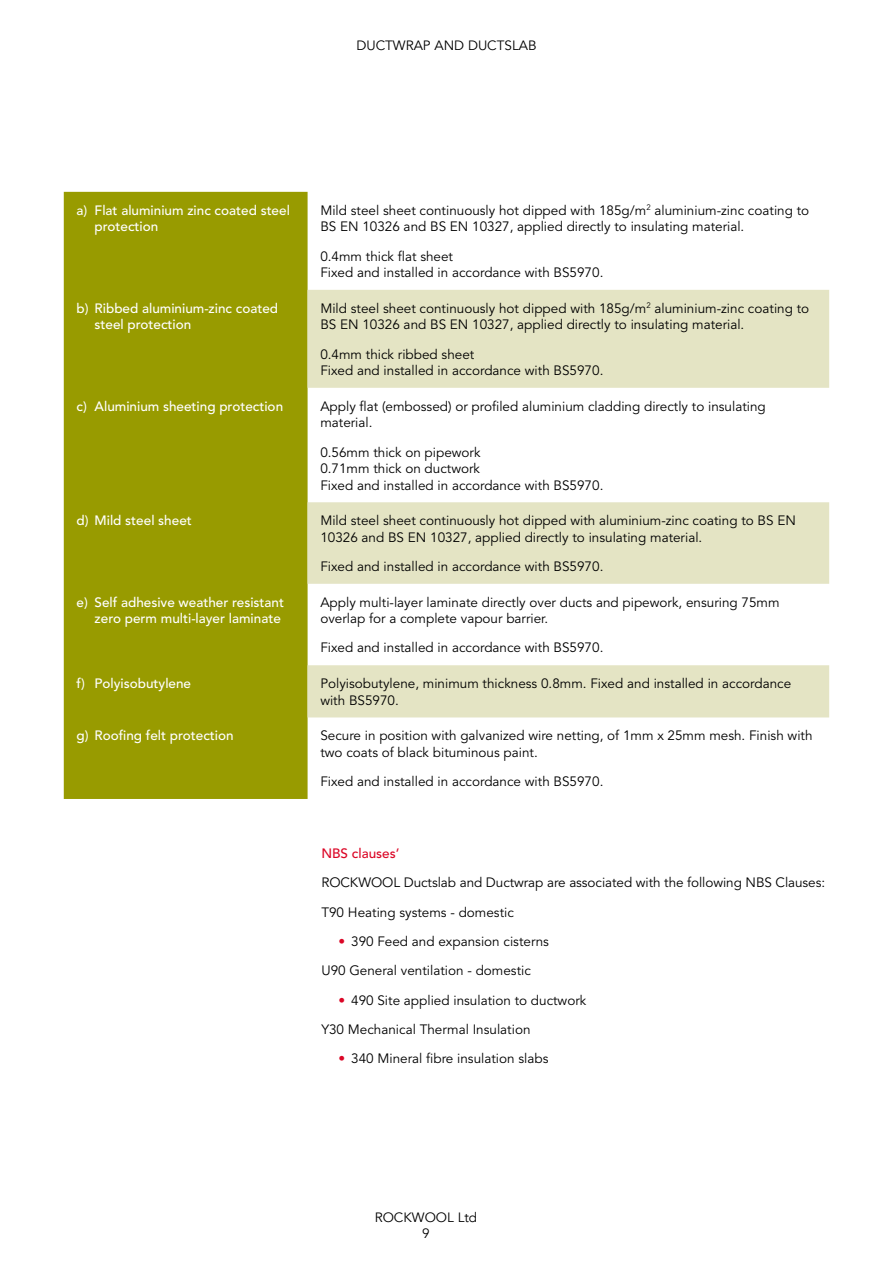
<style>
.page{position:relative;width:893px;height:1263px;background:#fff}
.page>*{position:absolute;margin:0;border:0;box-sizing:border-box;transform-origin:0 0}
.t1{font:13.5px/16.5px "Avenir LT Std";color:#000}
.t2{font:500 13.5px/16.5px "Avenir LT Std";color:#fff}
.t3{font:13.5px/16.2px "Avenir";color:#000;text-align:center}
.t4{font:500 13.5px "Avenir LT Std";color:#db0626}
.s1{font-weight:900;color:#db0626}
</style>
<div class="page">
<div style="left:64px;top:192px;width:244px;height:607px;background:#989b00"></div>
<svg style="left:308px;top:290px;width:521px;height:427px;fill:#e4e4c4"></svg>
<p class="t3" style="left:356px;top:37px;width:182px">DUCTWRAP AND DUCTSLAB</p>
<p class="t2" style="left:95px;top:202px;width:197px;text-indent:-18px">a) Flat aluminium zinc coated steel protection</p>
<p class="t1" style="left:320px;top:202px;width:490px">Mild steel sheet continuously hot dipped with 185g/m<sup>2</sup> aluminium-zinc coating to<br>BS EN 10326 and BS EN 10327, applied directly to insulating material.</p>
<p class="t1" style="left:320px;top:248px;width:285px">0.4mm thick flat sheet<br>Fixed and installed in accordance with BS5970.</p>
<p class="t2" style="left:95px;top:300px;width:185px;text-indent:-18px">b) Ribbed aluminium-zinc coated steel protection</p>
<p class="t1" style="left:320px;top:300px;width:490px">Mild steel sheet continuously hot dipped with 185g/m<sup>2</sup> aluminium-zinc coating to<br>BS EN 10326 and BS EN 10327, applied directly to insulating material.</p>
<p class="t1" style="left:320px;top:346px;width:285px">0.4mm thick ribbed sheet<br>Fixed and installed in accordance with BS5970.</p>
<p class="t2" style="left:77px;top:398px;width:208px">c) Aluminium sheeting protection</p>
<p class="t1" style="left:320px;top:398px;width:447px">Apply flat (embossed) or profiled aluminium cladding directly to insulating material.</p>
<p class="t1" style="left:320px;top:444px;width:285px">0.56mm thick on pipework<br>0.71mm thick on ductwork<br>Fixed and installed in accordance with BS5970.</p>
<p class="t2" style="left:77px;top:513px;width:117px">d) Mild steel sheet</p>
<p class="t1" style="left:320px;top:513px;width:477px">Mild steel sheet continuously hot dipped with aluminium-zinc coating to BS EN<br>10326 and BS EN 10327, applied directly to insulating material.</p>
<p class="t1" style="left:320px;top:558px;width:285px">Fixed and installed in accordance with BS5970.</p>
<p class="t2" style="left:77px;top:594px;width:209px;text-align:right">e) Self adhesive weather resistant zero perm multi-layer laminate</p>
<p class="t1" style="left:320px;top:594px;width:461px">Apply multi-layer laminate directly over ducts and pipework, ensuring 75mm overlap for a complete vapour barrier.</p>
<p class="t1" style="left:320px;top:640px;width:285px">Fixed and installed in accordance with BS5970.</p>
<p class="t2" style="left:77px;top:676px;width:116px">f) Polyisobutylene</p>
<p class="t1" style="left:320px;top:676px;width:472px">Polyisobutylene, minimum thickness 0.8mm. Fixed and installed in accordance with BS5970.</p>
<p class="t2" style="left:77px;top:728px;width:159px">g) Roofing felt protection</p>
<p class="t1" style="left:320px;top:728px;width:494px">Secure in position with galvanized wire netting, of 1mm x 25mm mesh. Finish with two coats of black bituminous paint.</p>
<p class="t1" style="left:320px;top:774px;width:285px">Fixed and installed in accordance with BS5970.</p>
<p class="t4" style="left:321px;top:846px;width:80px">NBS clauses’</p>
<p class="t1" style="left:321px;top:868px;width:505px;line-height:29.2px">ROCKWOOL Ductslab and Ductwrap are associated with the following NBS Clauses:<br>T90 Heating systems - domestic</p>
<p class="t1" style="left:321px;top:927px;width:229px;line-height:29.2px;text-indent:17px"><span class="s1">•</span> 390 Feed and expansion cisterns<br>U90 General ventilation - domestic</p>
<p class="t1" style="left:321px;top:985px;width:266px;line-height:29.2px;text-indent:17px"><span class="s1">•</span> 490 Site applied insulation to ductwork<br>Y30 Mechanical Thermal Insulation</p>
<p class="t1" style="left:338px;top:1050px;width:212px"><span class="s1">•</span> 340 Mineral fibre insulation slabs</p>
<p class="t3" style="left:375px;top:1209px;width:104px">ROCKWOOL Ltd<br>9</p>
</div>
